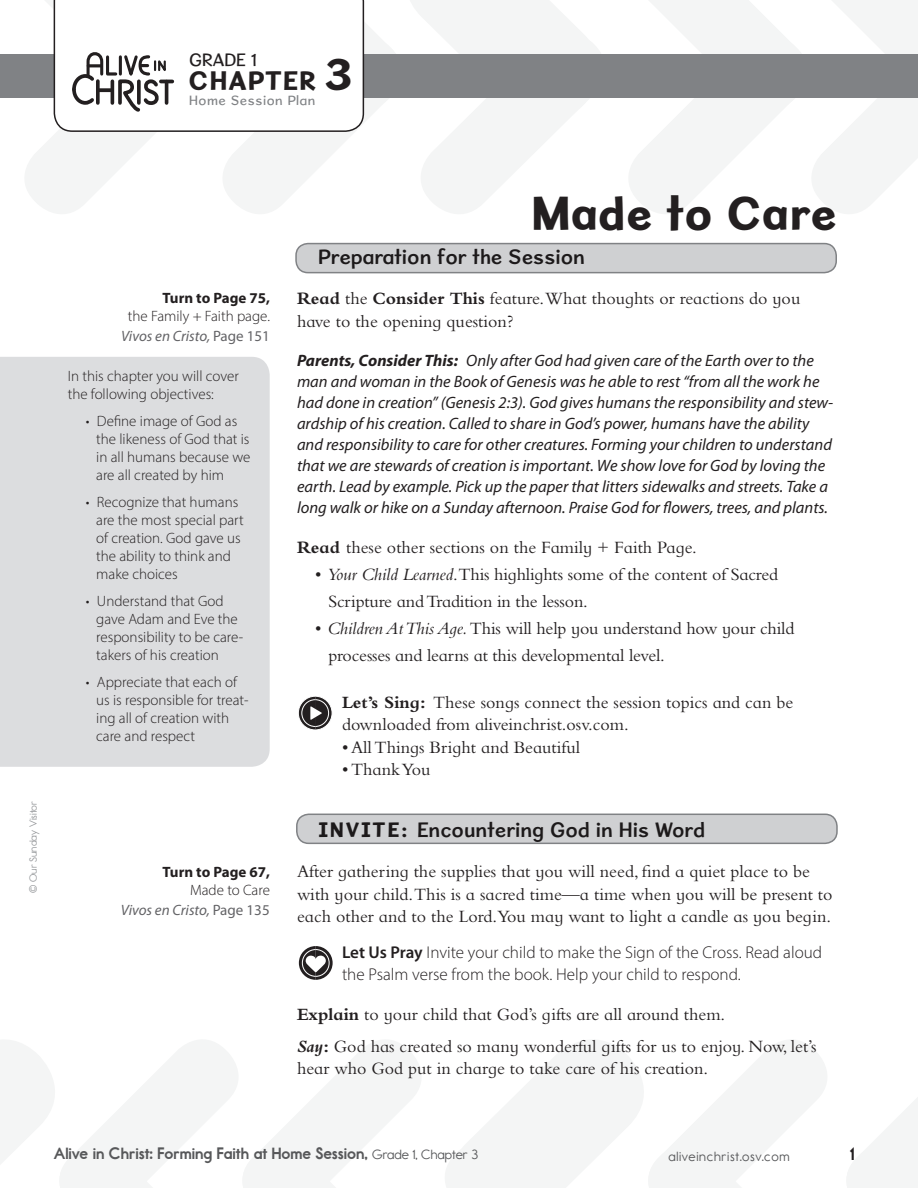
<style>
.page{position:relative;width:918px;height:1188px;background:#fff}
.page>*{position:absolute;margin:0;border:0;box-sizing:border-box;transform-origin:0 0}
.A-head{font:48px "Sweater School Xb";color:#231f20}
.Chapter_Title{font:27px "Sweater School Xb";letter-spacing:.03em;color:#231f20}
.Head_Bar_Runin{font:21px "Sweater School Sb";color:#231f20}
.Head_Bar_Opener{font:21px "Sweater School Sb";color:#231f20}
.Basel_Text_After_Bar{font:18px/22.5px "Bembo Infant MT Std";color:#231f20}
.Bullet_List{font:18px/27px "Bembo Infant MT Std";letter-spacing:-.01em;color:#231f20}
.Basel_Text_Small_Spa{font:18px/22.5px "Bembo Infant MT Std";color:#231f20}
.Feature_Text_Runin{font:18px/22.5px "Bembo Infant MT Std";color:#231f20}
.Feature_Bullet_List{font:18px "Bembo Infant MT Std";color:#231f20}
.Chapter_Grade{font:18px "Sweater School Rg";color:#231f20}
.Folio{font:18px "Report School Hv";color:#231f20}
.Pray_Feature{font:300 17.1px/21.3px "Myriad Pro";color:#231f20}
.Consider_this_Text{font:italic 16.5px/21px "Myriad Pro";color:#231f20}
.Folio_Left{font:16.5px "Report School Hv";color:#57585a}
.Chapter_Box_BL{font:300 15px/18px "Myriad Pro";color:#231f20}
.Chapter_BoxText{font:300 15px/18px "Myriad Pro";color:#231f20}
.t1{font:italic 15px "Myriad Pro";color:#636366}
.SideBar_Reg{font:300 15px "Myriad Pro";color:#231f20}
.Sidebar_Bold{font:700 15px "Myriad Pro";color:#231f20}
.Folio_Web{font:13.5px "Report School Rg";letter-spacing:.05em;color:#57585a}
.Home_Session{font:13.5px "Sweater School Rg";letter-spacing:.04em;color:#808285}
.Copyright{font:10.5px "Report School Rg";color:#97999c}
.s1{font-size:48px}
.s2{font-style:normal}
.s3{font-weight:700}
.s4{font-style:italic}
.s5{font-family:"Sweater School Xb"}
.s6{font-weight:600}
.s7{font-weight:700;font-style:italic}
.s8{font-family:"Report School Rg";font-size:13.5px}
</style>
<div class="page">
<svg style="left:445px;top:1040px;width:473px;height:148px"></svg>
<svg style="left:0;top:1040px;width:421px;height:148px"></svg>
<svg style="left:629px;top:0;width:289px;height:214px"></svg>
<div style="left:0;top:357px;width:270px;height:410px;background:#dcdddf"></div>
<div style="left:0;top:54px;width:918px;height:44px;background:#808285"></div>
<svg style="left:25px;top:0;width:576px;height:214px"></svg>
<svg style="left:298px;top:696px;width:34px;height:34px"></svg>
<svg style="left:299px;top:946px;width:34px;height:34px"></svg>
<div style="left:297px;top:814px;width:540px;height:29px;background:#cfd0d2;border-radius:12px"></div>
<div style="left:296px;top:814px;width:542px;height:30px;border:2px solid #808285;border-radius:12px"></div>
<div style="left:296px;top:244px;width:540px;height:29px;background:#cfd0d2;border-radius:12px"></div>
<div style="left:296px;top:243px;width:541px;height:30px;border:2px solid #808285;border-radius:12px"></div>
<p class="Chapter_Grade" style="left:189px;top:49px;width:69px">GRADE 1</p>
<p class="Chapter_Title" style="left:189px;top:63px;width:166px">CHAPTER <span class="s1">3</span></p>
<p class="Home_Session" style="left:189px;top:92px;width:128px">Home Session Plan</p>
<p class="Copyright" style="left:27px;top:893px;width:93px;rotate:-90deg">© Our Sunday Visitor</p>
<p class="Sidebar_Bold" style="left:163px;top:289px;width:109px">Turn to Page 75,</p>
<p class="SideBar_Reg" style="left:128px;top:307px;width:144px">the Family + Faith page.</p>
<p class="t1" style="left:121px;top:327px;width:150px">Vivos en Cristo, <span class="s2">Page 151</span></p>
<p class="Chapter_BoxText" style="left:68px;top:367px;width:173px">In this chapter you will cover the following objectives:</p>
<p class="Chapter_Box_BL" style="left:96px;top:412px;width:156px;text-indent:-10px">• Define image of God as the likeness of God that is in all humans because we are all created by him</p>
<p class="Chapter_Box_BL" style="left:96px;top:493px;width:149px;text-indent:-10px">• Recognize that humans are the most special part of creation. God gave us the ability to think and make choices</p>
<p class="Chapter_Box_BL" style="left:96px;top:592px;width:149px;text-indent:-10px">• Understand that God gave Adam and Eve the responsibility to be care&shy;takers of his creation</p>
<p class="Chapter_Box_BL" style="left:96px;top:673px;width:154px;text-indent:-10px">• Appreciate that each of us is responsible for treat&shy;ing all of creation with care and respect</p>
<p class="Sidebar_Bold" style="left:163px;top:863px;width:109px">Turn to Page 67,</p>
<p class="SideBar_Reg" style="left:190px;top:881px;width:81px">Made to Care</p>
<p class="t1" style="left:121px;top:901px;width:150px">Vivos en Cristo, <span class="s2">Page 135</span></p>
<p class="A-head" style="left:531px;top:183px;width:307px">Made to Care</p>
<p class="Head_Bar_Opener" style="left:318px;top:244px;width:269px">Preparation for the Session</p>
<p class="Basel_Text_After_Bar" style="left:297px;top:287px;width:505px"><span class="s3">Read</span> the <span class="s3">Consider This</span> feature.What thoughts or reactions do you have to the opening question?</p>
<p class="Consider_this_Text" style="left:297px;top:350px;width:538px"><span class="s3">Parents, Consider This:</span> Only after God had given care of the Earth over to the man and woman in the Book of Genesis was he able to rest “from all the work he had done in creation” (Genesis 2:3). God gives humans the responsibility and stew&shy;ardship of his creation. Called to share in God’s power, humans have the ability and responsibility to care for other creatures. Forming your children to understand that we are stewards of creation is important. We show love for God by loving the earth. Lead by example. Pick up the paper that litters sidewalks and streets. Take a long walk or hike on a Sunday afternoon. Praise God for flowers, trees, and plants.</p>
<p class="Basel_Text_After_Bar" style="left:297px;top:536px;width:401px"><span class="s3">Read</span> these other sections on the Family + Faith Page.</p>
<p class="Bullet_List" style="left:328px;top:561px;width:451px;text-indent:-14px">• <span class="s4">Your Child Learned</span>.This highlights some of the content of Sacred<br>Scripture and Tradition in the lesson.</p>
<p class="Bullet_List" style="left:328px;top:615px;width:467px;text-indent:-14px">• <span class="s4">Children At This Age.</span> This will help you understand how your child processes and learns at this developmental level.</p>
<p class="Feature_Text_Runin" style="left:342px;top:691px;width:453px"><span class="s3">Let’s Sing:</span> These songs connect the session topics and can be downloaded from aliveinchrist.osv.com.</p>
<p class="Feature_Bullet_List" style="left:342px;top:737px;width:240px">• AllThings Bright and Beautiful</p>
<p class="Feature_Bullet_List" style="left:342px;top:759px;width:90px">• ThankYou</p>
<p class="Head_Bar_Runin" style="left:319px;top:816px;width:388px"><span class="s5">INVITE:</span> Encountering God in His Word</p>
<p class="Basel_Text_After_Bar" style="left:297px;top:860px;width:537px">After gathering the supplies that you will need, find a quiet place to be with your child.This is a sacred time—a time when you will be present to each other and to the Lord.You may want to light a candle as you begin.</p>
<p class="Pray_Feature" style="left:342px;top:942px;width:482px"><span class="s6">Let Us Pray</span> Invite your child to make the Sign of the Cross. Read aloud the Psalm verse from the book. Help your child to respond.</p>
<p class="Basel_Text_After_Bar" style="left:297px;top:1003px;width:430px"><span class="s3">Explain</span> to your child that God’s gifts are all around them.</p>
<p class="Basel_Text_Small_Spa" style="left:297px;top:1035px;width:521px"><span class="s7">Say</span><span class="s3">:</span> God has created so many wonderful gifts for us to enjoy. Now, let’s hear who God put in charge to take care of his creation.</p>
<p class="Folio_Left" style="left:54px;top:1143px;width:426px">Alive in Christ: Forming Faith at Home Session, <span class="s8">Grade 1, Chapter 3</span></p>
<p class="Folio_Web" style="left:669px;top:1149px;width:123px">aliveinchrist.osv.com</p>
<p class="Folio" style="left:850px;top:1143px;width:6px">1</p>
</div>
